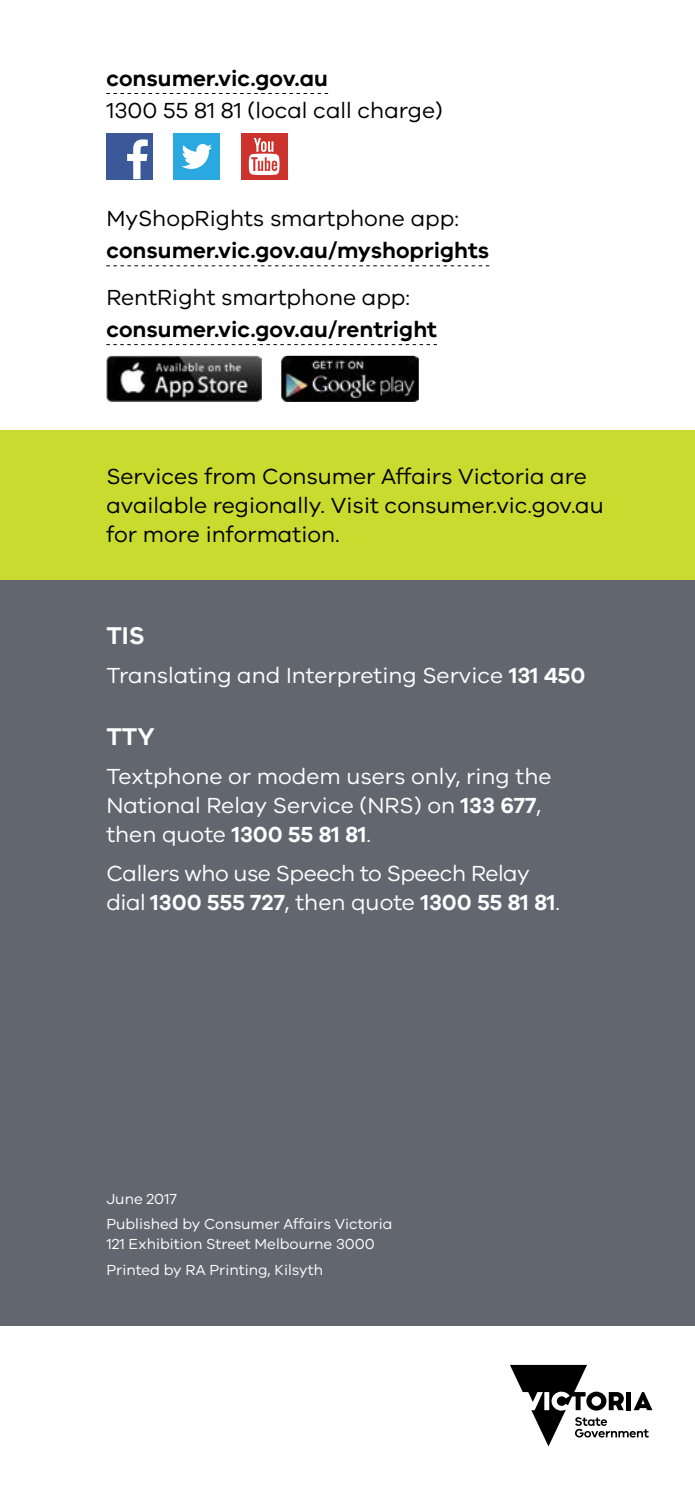
<style>
.page{position:relative;width:695px;height:1489px;background:#fff}
.page>*{position:absolute;margin:0;border:0;box-sizing:border-box;transform-origin:0 0}
.H2_small_white{font:600 25px "VIC";color:#fff}
.Body_Copy{font:22.5px/28.8px "VIC";color:#000}
.Body_Text_White{font:22.5px/28.8px "VIC";color:#fff}
.Body_Text_White-2{font:22.5px/28.8px "VIC";letter-spacing:-.02em;color:#fff}
.Body_Copy-2{font:600 22.5px "VIC";color:#000}
.Body_Copy_Small_Spac{font:22.5px "VIC";color:#000}
.Body_Copy_Small_Spac-2{font:600 22.5px "VIC";color:#000}
.Back_Cover_Body_Smal{font:15px/20px "VIC";color:#fff}
.s1{font-weight:600}
</style>
<div class="page">
<div style="left:0;top:430px;width:694px;height:895px;background:#62666f"></div>
<div style="left:0;top:430px;width:694px;height:150px;background:#cadb2f"></div>
<img style="left:694px;top:580px;width:1px;height:745px">
<svg style="left:106px;top:93px;width:222px;height:1px"></svg>
<svg style="left:106px;top:265px;width:383px;height:1px"></svg>
<svg style="left:106px;top:344px;width:331px;height:1px"></svg>
<div style="left:106px;top:133px;width:46px;height:46px;background:#3b5999"></div>
<svg style="left:127px;top:139px;width:21px;height:40px"></svg>
<div style="left:174px;top:133px;width:46px;height:46px;background:#2aa8e0"></div>
<svg style="left:181px;top:144px;width:31px;height:25px"></svg>
<div style="left:241px;top:133px;width:46px;height:46px;background:#cd332d"></div>
<svg style="left:249px;top:138px;width:30px;height:37px"></svg>
<img style="left:106px;top:356px;width:156px;height:46px">
<img style="left:281px;top:356px;width:137px;height:46px">
<svg style="left:510px;top:1364px;width:142px;height:82px"></svg>
<svg style="left:694px;top:430px;width:1px;height:150px"></svg>
<hr style="left:694px;top:0;width:1px;height:430px;background:#cadb2f">
<p class="Body_Copy_Small_Spac-2" style="left:106px;top:65px;width:223px">consumer.vic.gov.au</p>
<p class="Body_Copy" style="left:106px;top:96px;width:338px">1300 55 81 81 (local call charge)</p>
<p class="Body_Copy_Small_Spac" style="left:106px;top:205px;width:354px">MyShopRights smartphone app:</p>
<p class="Body_Copy-2" style="left:106px;top:237px;width:384px">consumer.vic.gov.au/myshoprights</p>
<p class="Body_Copy_Small_Spac" style="left:106px;top:284px;width:305px">RentRight smartphone app:</p>
<p class="Body_Copy-2" style="left:106px;top:316px;width:332px">consumer.vic.gov.au/rentright</p>
<p class="Body_Copy" style="left:106px;top:461px;width:499px">Services from Consumer Affairs Victoria are available regionally. Visit consumer.vic.gov.au for more information.</p>
<h2 class="H2_small_white" style="left:106px;top:620px;width:40px">TIS</h2>
<p class="Body_Text_White" style="left:106px;top:660px;width:480px">Translating and Interpreting Service <span class="s1">131 450</span></p>
<h2 class="H2_small_white" style="left:106px;top:721px;width:50px">TTY</h2>
<p class="Body_Text_White" style="left:106px;top:761px;width:446px">Textphone or modem users only, ring the<br>National Relay Service (NRS) on <span class="s1">133 677</span>, then quote <span class="s1">1300 55 81 81</span>.</p>
<p class="Body_Text_White-2" style="left:106px;top:858px;width:455px">Callers who use Speech to Speech Relay dial <span class="s1">1300 555 727</span>, then quote <span class="s1">1300 55 81 81</span>.</p>
<p class="Back_Cover_Body_Smal" style="left:106px;top:1188px;width:72px">June 2017</p>
<p class="Back_Cover_Body_Smal" style="left:106px;top:1213px;width:287px">Published by Consumer Affairs Victoria<br>121 Exhibition Street Melbourne 3000</p>
<p class="Back_Cover_Body_Smal" style="left:106px;top:1258px;width:218px">Printed by RA Printing, Kilsyth</p>
</div>
